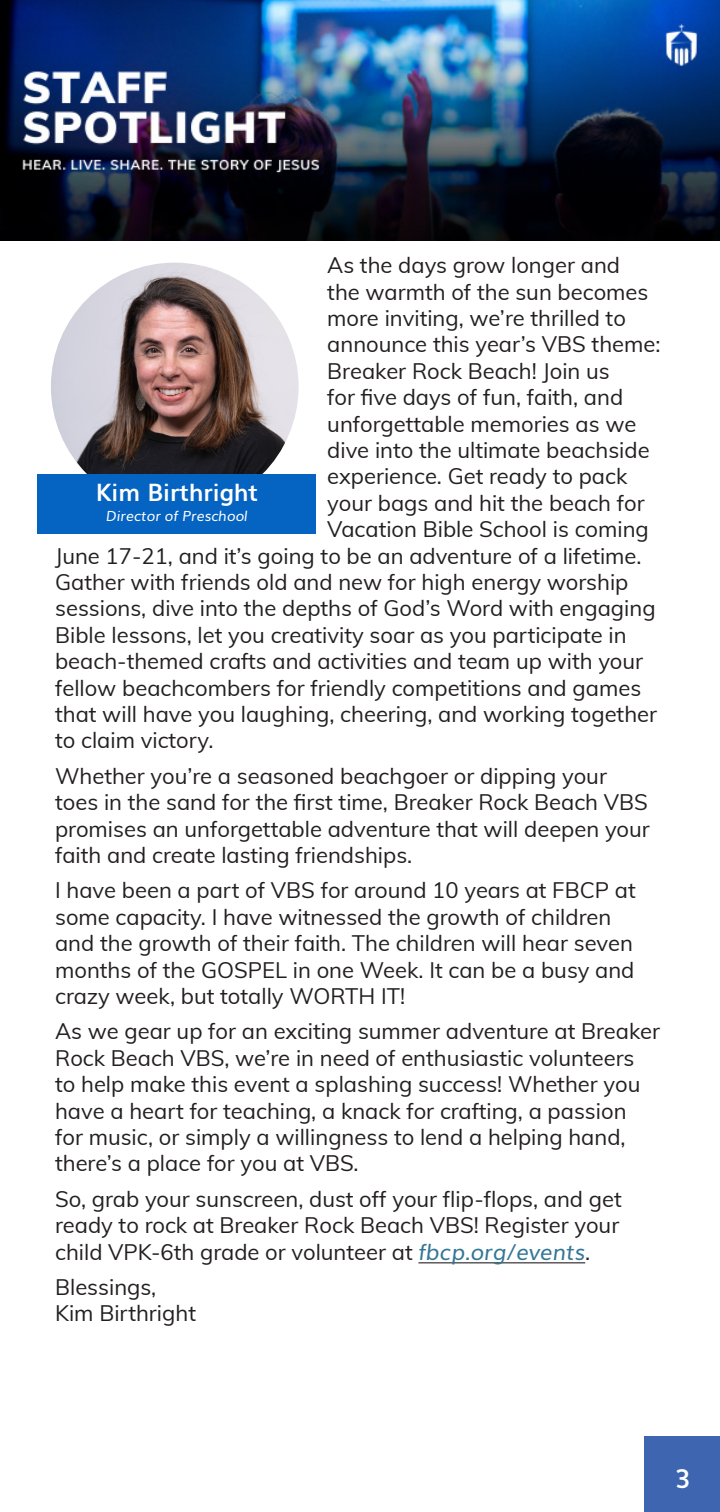
<style>
.page{position:relative;width:720px;height:1512px;background:#fff}
.page>*{position:absolute;margin:0;border:0;box-sizing:border-box;transform-origin:0 0}
.t1{font:700 25.6px "Muli";color:#fff}
.Bold_Event_Information{font:700 24px "Muli";letter-spacing:.01em;color:#fff}
.t2{font:22px/26.4px "Muli";color:#231f20}
.Bold_Event_Information-2{font:italic 14px "Muli";color:#fff}
.s1{font-style:italic;color:#347696}
</style>
<div class="page">
<div style="left:645px;top:1437px;width:75px;height:75px;background:#3d65b0"></div>
<hr style="left:418px;top:1262px;width:167px;height:1px;background:#231f20">
<img style="left:0;top:0;width:720px;height:240px">
<img style="left:51px;top:263px;width:248px;height:248px;border-radius:124px">
<div style="left:38px;top:474px;width:278px;height:60px;background:#0563c1"></div>
<p class="t2" style="left:327px;top:251px;width:294px">As the days grow longer and</p>
<p class="t2" style="left:327px;top:277px;width:323px">the warmth of the sun becomes</p>
<p class="t2" style="left:327px;top:304px;width:300px">more inviting, we’re thrilled to</p>
<p class="t2" style="left:327px;top:330px;width:335px">announce this year’s VBS theme:</p>
<p class="t2" style="left:327px;top:357px;width:284px">Breaker Rock Beach! Join us</p>
<p class="t2" style="left:327px;top:383px;width:297px">for five days of fun, faith, and</p>
<p class="t2" style="left:327px;top:409px;width:311px">unforgettable memories as we</p>
<p class="t2" style="left:327px;top:436px;width:324px">dive into the ultimate beachside</p>
<p class="t2" style="left:327px;top:462px;width:302px">experience. Get ready to pack</p>
<p class="t2" style="left:327px;top:489px;width:319px">your bags and hit the beach for</p>
<p class="t2" style="left:327px;top:515px;width:323px">Vacation Bible School is coming</p>
<p class="t2" style="left:55px;top:541px;width:588px">June 17-21, and it’s going to be an adventure of a lifetime.</p>
<p class="t2" style="left:55px;top:568px;width:575px">Gather with friends old and new for high energy worship</p>
<p class="t2" style="left:55px;top:594px;width:602px">sessions, dive into the depths of God’s Word with engaging</p>
<p class="t2" style="left:55px;top:621px;width:573px">Bible lessons, let you creativity soar as you participate in</p>
<p class="t2" style="left:55px;top:647px;width:590px">beach-themed crafts and activities and team up with your</p>
<p class="t2" style="left:55px;top:673px;width:588px">fellow beachcombers for friendly competitions and games</p>
<p class="t2" style="left:55px;top:700px;width:604px">that will have you laughing, cheering, and working together</p>
<p class="t2" style="left:55px;top:726px;width:160px">to claim victory.</p>
<p class="t2" style="left:55px;top:762px;width:596px">Whether you’re a seasoned beachgoer or dipping your toes in the sand for the first time, Breaker Rock Beach VBS promises an unforgettable adventure that will deepen your faith and create lasting friendships.</p>
<p class="t2" style="left:55px;top:876px;width:582px">I have been a part of VBS for around 10 years at FBCP at some capacity. I have witnessed the growth of children and the growth of their faith. The children will hear seven months of the GOSPEL in one Week. It can be a busy and crazy week, but totally WORTH IT!</p>
<p class="t2" style="left:55px;top:1017px;width:607px">As we gear up for an exciting summer adventure at Breaker Rock Beach VBS, we’re in need of enthusiastic volunteers to help make this event a splashing success! Whether you have a heart for teaching, a knack for crafting, a passion<br>for music, or simply a willingness to lend a helping hand, there’s a place for you at VBS.</p>
<p class="t2" style="left:55px;top:1185px;width:568px;text-align:justify">So, grab your sunscreen, dust off your flip-flops, and get ready to rock at Breaker Rock Beach VBS! Register your child VPK-6th grade or volunteer at <span class="s1">fbcp.org/events</span>.</p>
<p class="t2" style="left:55px;top:1273px;width:103px">Blessings,</p>
<p class="t2" style="left:55px;top:1299px;width:142px">Kim Birthright</p>
<p class="Bold_Event_Information" style="left:96px;top:473px;width:164px">Kim Birthright</p>
<p class="Bold_Event_Information-2" style="left:106px;top:505px;width:143px">Director of Preschool</p>
<p class="t1" style="left:675px;top:1459px;width:17px">3</p>
</div>
